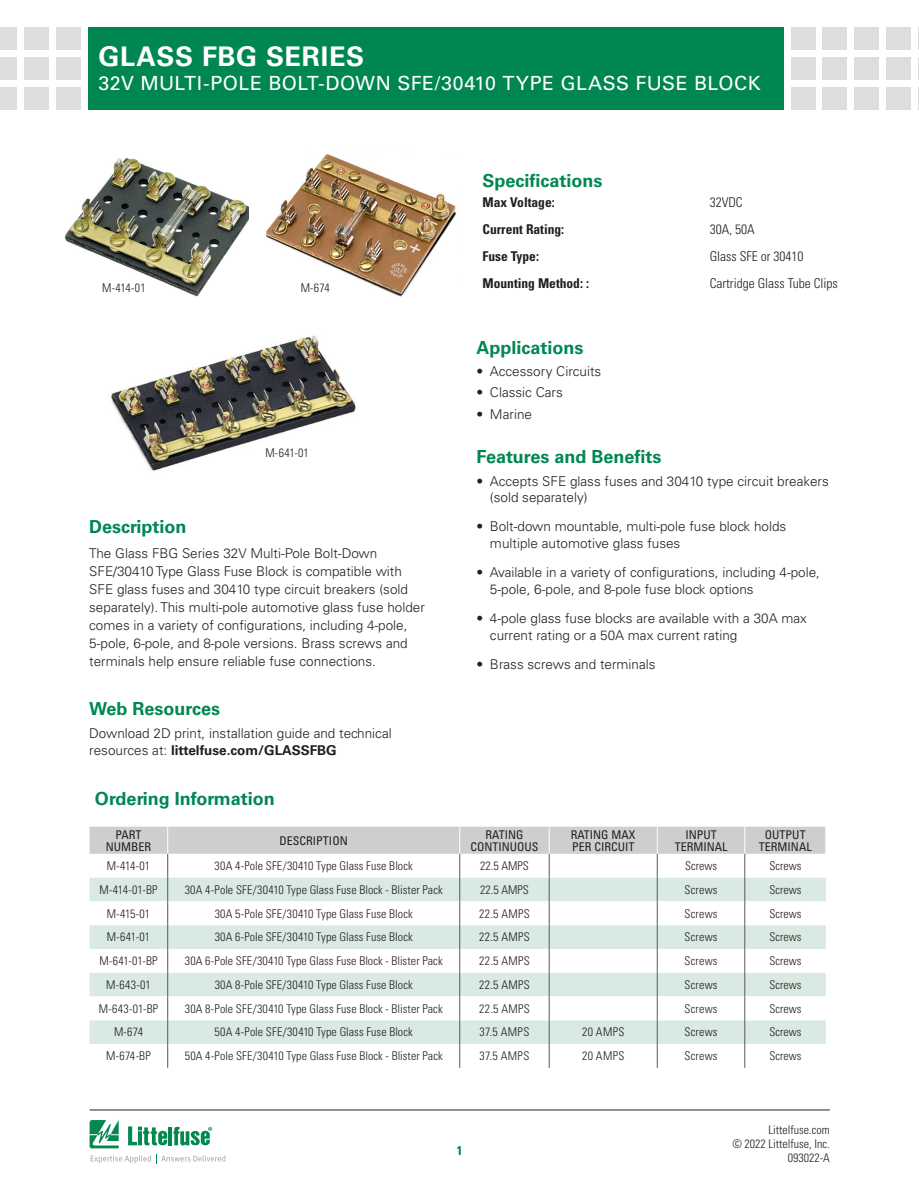
<style>
.page{position:relative;width:919px;height:1191px;background:#fff}
.page>*{position:absolute;margin:0;border:0;box-sizing:border-box;transform-origin:0 0}
.Head_Large{font:700 27px "Univers LT Std";letter-spacing:.02em;color:#fff}
.Head_Large-2{font:19.5px "Univers LT Std";letter-spacing:.025em;color:#fff}
.Green_Subheads{font:700 18px "Univers LT Std";color:#008751}
.Body_text{font:700 18px "Univers LT Std";color:#008751}
.Body_text-2{font:300 13.5px/18px "Univers LT Std";color:#231f20}
.段落样式1{font:700 condensed 13.5px "Univers LT Std";color:#231f20}
.段落样式1-2{font:300 condensed 13.5px "Univers LT Std";color:#231f20}
.t1{font:700 condensed 12.75px "Univers LT Std";color:#008751}
.Chart_Body{font:300 condensed 12px/14.2px "Univers LT Std";color:#231f20;text-align:right}
.Footnotes__7_21_2010{font:300 condensed 12px "Univers LT Std";letter-spacing:.02em;color:#231f20}
.Chart_Body-2{font:condensed 12px/12px "Univers LT Std";color:#231f20;text-align:center}
.s1{font-weight:700}
</style>
<div class="page">
<div style="left:56px;top:27px;width:25px;height:23px;background:#dcdddf"></div>
<div style="left:56px;top:57px;width:25px;height:23px;background:#dcdddf"></div>
<div style="left:56px;top:87px;width:25px;height:22px;background:#dcdddf"></div>
<div style="left:24px;top:27px;width:25px;height:23px;background:#dcdddf"></div>
<div style="left:24px;top:57px;width:25px;height:23px;background:#dcdddf"></div>
<div style="left:24px;top:87px;width:25px;height:22px;background:#dcdddf"></div>
<div style="left:0;top:27px;width:17px;height:23px;background:#dcdddf"></div>
<div style="left:0;top:57px;width:17px;height:23px;background:#dcdddf"></div>
<div style="left:0;top:87px;width:17px;height:22px;background:#dcdddf"></div>
<div style="left:790px;top:27px;width:25px;height:23px;background:#dcdddf"></div>
<div style="left:790px;top:57px;width:25px;height:23px;background:#dcdddf"></div>
<div style="left:790px;top:87px;width:25px;height:22px;background:#dcdddf"></div>
<div style="left:854px;top:27px;width:25px;height:23px;background:#dcdddf"></div>
<div style="left:854px;top:57px;width:25px;height:23px;background:#dcdddf"></div>
<div style="left:854px;top:87px;width:25px;height:22px;background:#dcdddf"></div>
<div style="left:822px;top:27px;width:25px;height:23px;background:#dcdddf"></div>
<div style="left:822px;top:57px;width:25px;height:23px;background:#dcdddf"></div>
<div style="left:822px;top:87px;width:25px;height:22px;background:#dcdddf"></div>
<div style="left:886px;top:27px;width:24px;height:23px;background:#dcdddf"></div>
<div style="left:886px;top:57px;width:24px;height:23px;background:#dcdddf"></div>
<div style="left:886px;top:87px;width:24px;height:22px;background:#dcdddf"></div>
<svg style="left:918px;top:27px;width:1px;height:23px"></svg>
<svg style="left:918px;top:57px;width:1px;height:23px"></svg>
<svg style="left:918px;top:87px;width:1px;height:22px"></svg>
<div style="left:88px;top:27px;width:695px;height:82px;background:#008751"></div>
<hr style="left:90px;top:1109px;width:739px;height:1px;background:#231f20">
<svg style="left:90px;top:1120px;width:135px;height:43px"></svg>
<svg style="left:90px;top:826px;width:736px;height:241px"></svg>
<img style="left:64px;top:158px;width:185px;height:139px">
<img style="left:266px;top:154px;width:190px;height:143px">
<img style="left:111px;top:335px;width:245px;height:136px">
<p class="Head_Large" style="left:98px;top:41px;width:267px">GLASS FBG SERIES</p>
<p class="Head_Large-2" style="left:98px;top:71px;width:663px">32V MULTI-POLE BOLT-DOWN SFE/30410 TYPE GLASS FUSE BLOCK</p>
<p class="Chart_Body" style="left:102px;top:281px;width:45px">M-414-01</p>
<p class="Chart_Body" style="left:300px;top:281px;width:31px">M-674</p>
<p class="Chart_Body" style="left:265px;top:446px;width:45px">M-641-01</p>
<p class="Green_Subheads" style="left:89px;top:516px;width:99px">Description</p>
<p class="Body_text-2" style="left:89px;top:544px;width:337px">The Glass FBG Series 32V Multi-Pole Bolt-Down SFE/30410 Type Glass Fuse Block is compatible with SFE glass fuses and 30410 type circuit breakers (sold separately). This multi-pole automotive glass fuse holder comes in a variety of configurations, including 4-pole, 5-pole, 6-pole, and 8-pole versions. Brass screws and terminals help ensure reliable fuse connections.</p>
<p class="Green_Subheads" style="left:89px;top:698px;width:132px">Web Resources</p>
<p class="Body_text-2" style="left:89px;top:725px;width:304px;line-height:16.5px">Download 2D print, installation guide and technical resources at: <span class="s1">littelfuse.com/GLASSFBG</span></p>
<p class="Green_Subheads" style="left:482px;top:170px;width:122px">Specifications</p>
<p class="段落样式1" style="left:482px;top:193px;width:74px">Max Voltage:</p>
<p class="段落样式1-2" style="left:709px;top:194px;width:34px">32VDC</p>
<p class="段落样式1" style="left:482px;top:220px;width:83px">Current Rating:</p>
<p class="段落样式1-2" style="left:709px;top:221px;width:46px">30A, 50A</p>
<p class="段落样式1" style="left:482px;top:247px;width:58px">Fuse Type:</p>
<p class="段落样式1-2" style="left:709px;top:248px;width:95px">Glass SFE or 30410</p>
<p class="段落样式1" style="left:482px;top:274px;width:108px">Mounting Method: :</p>
<p class="段落样式1-2" style="left:709px;top:275px;width:129px">Cartridge Glass Tube Clips</p>
<p class="Green_Subheads" style="left:476px;top:337px;width:109px">Applications</p>
<p class="Body_text-2" style="left:476px;top:362px;width:126px">• Accessory Circuits</p>
<p class="Body_text-2" style="left:476px;top:383px;width:88px">• Classic Cars</p>
<p class="Body_text-2" style="left:476px;top:405px;width:57px">• Marine</p>
<p class="Body_text" style="left:476px;top:446px;width:186px">Features and Benefits</p>
<p class="Body_text-2" style="left:490px;top:473px;width:340px;line-height:16.2px;text-indent:-14px">• Accepts SFE glass fuses and 30410 type circuit breakers (sold separately)</p>
<p class="Body_text-2" style="left:490px;top:518px;width:298px;line-height:16.2px;text-indent:-14px">• Bolt-down mountable, multi-pole fuse block holds multiple automotive glass fuses</p>
<p class="Body_text-2" style="left:490px;top:564px;width:331px;line-height:16.2px;text-indent:-14px">• Available in a variety of configurations, including 4-pole,<br>5-pole, 6-pole, and 8-pole fuse block options</p>
<p class="Body_text-2" style="left:490px;top:610px;width:318px;line-height:16.2px;text-indent:-14px">• 4-pole glass fuse blocks are available with a 30A max current rating or a 50A max current rating</p>
<p class="Body_text-2" style="left:476px;top:655px;width:180px">• Brass screws and terminals</p>
<p class="Green_Subheads" style="left:95px;top:788px;width:181px">Ordering Information</p>
<p class="Chart_Body-2" style="left:106px;top:828px;width:47px">PART<br>NUMBER</p>
<p class="Chart_Body-2" style="left:279px;top:834px;width:70px">DESCRIPTION</p>
<p class="Chart_Body-2" style="left:470px;top:828px;width:70px">RATING<br>CONTINUOUS</p>
<p class="Chart_Body-2" style="left:570px;top:828px;width:66px;text-align:left">RATING MAX<br>PER CIRCUIT</p>
<p class="Chart_Body-2" style="left:674px;top:828px;width:54px">INPUT<br>TERMINAL</p>
<p class="Chart_Body-2" style="left:758px;top:828px;width:54px">OUTPUT<br>TERMINAL</p>
<p class="Chart_Body" style="left:107px;top:858px;width:45px">M-414-01</p>
<p class="Chart_Body" style="left:215px;top:858px;width:200px">30A 4-Pole SFE/30410 Type Glass Fuse Block</p>
<p class="Footnotes__7_21_2010" style="left:480px;top:858px;width:50px">22.5 AMPS</p>
<p class="Footnotes__7_21_2010" style="left:685px;top:858px;width:34px">Screws</p>
<p class="Footnotes__7_21_2010" style="left:769px;top:858px;width:34px">Screws</p>
<p class="Chart_Body" style="left:99px;top:882px;width:60px">M-414-01-BP</p>
<p class="Chart_Body" style="left:185px;top:882px;width:259px">30A 4-Pole SFE/30410 Type Glass Fuse Block - Blister Pack</p>
<p class="Footnotes__7_21_2010" style="left:480px;top:882px;width:50px">22.5 AMPS</p>
<p class="Footnotes__7_21_2010" style="left:684px;top:882px;width:35px">Screws</p>
<p class="Footnotes__7_21_2010" style="left:769px;top:882px;width:34px">Screws</p>
<p class="Chart_Body" style="left:107px;top:906px;width:45px">M-415-01</p>
<p class="Chart_Body" style="left:215px;top:906px;width:200px">30A 5-Pole SFE/30410 Type Glass Fuse Block</p>
<p class="Footnotes__7_21_2010" style="left:479px;top:906px;width:52px">22.5 AMPS</p>
<p class="Footnotes__7_21_2010" style="left:684px;top:906px;width:35px">Screws</p>
<p class="Footnotes__7_21_2010" style="left:769px;top:906px;width:34px">Screws</p>
<p class="Chart_Body" style="left:107px;top:930px;width:45px">M-641-01</p>
<p class="Chart_Body" style="left:215px;top:930px;width:199px">30A 6-Pole SFE/30410 Type Glass Fuse Block</p>
<p class="Footnotes__7_21_2010" style="left:479px;top:930px;width:52px">22.5 AMPS</p>
<p class="Footnotes__7_21_2010" style="left:684px;top:930px;width:35px">Screws</p>
<p class="Footnotes__7_21_2010" style="left:769px;top:930px;width:34px">Screws</p>
<p class="Chart_Body" style="left:99px;top:953px;width:60px">M-641-01-BP</p>
<p class="Chart_Body" style="left:185px;top:953px;width:259px">30A 6-Pole SFE/30410 Type Glass Fuse Block - Blister Pack</p>
<p class="Footnotes__7_21_2010" style="left:479px;top:953px;width:52px">22.5 AMPS</p>
<p class="Footnotes__7_21_2010" style="left:684px;top:953px;width:35px">Screws</p>
<p class="Footnotes__7_21_2010" style="left:769px;top:953px;width:34px">Screws</p>
<p class="Chart_Body" style="left:106px;top:977px;width:46px">M-643-01</p>
<p class="Chart_Body" style="left:215px;top:977px;width:199px">30A 8-Pole SFE/30410 Type Glass Fuse Block</p>
<p class="Footnotes__7_21_2010" style="left:479px;top:977px;width:52px">22.5 AMPS</p>
<p class="Footnotes__7_21_2010" style="left:684px;top:977px;width:35px">Screws</p>
<p class="Footnotes__7_21_2010" style="left:769px;top:977px;width:34px">Screws</p>
<p class="Chart_Body" style="left:99px;top:1001px;width:61px">M-643-01-BP</p>
<p class="Chart_Body" style="left:185px;top:1001px;width:259px">30A 8-Pole SFE/30410 Type Glass Fuse Block - Blister Pack</p>
<p class="Footnotes__7_21_2010" style="left:479px;top:1001px;width:52px">22.5 AMPS</p>
<p class="Footnotes__7_21_2010" style="left:684px;top:1001px;width:35px">Screws</p>
<p class="Footnotes__7_21_2010" style="left:769px;top:1001px;width:34px">Screws</p>
<p class="Chart_Body" style="left:114px;top:1025px;width:31px">M-674</p>
<p class="Chart_Body" style="left:214px;top:1025px;width:200px">50A 4-Pole SFE/30410 Type Glass Fuse Block</p>
<p class="Footnotes__7_21_2010" style="left:479px;top:1025px;width:51px">37.5 AMPS</p>
<p class="Footnotes__7_21_2010" style="left:582px;top:1025px;width:44px">20 AMPS</p>
<p class="Footnotes__7_21_2010" style="left:684px;top:1025px;width:35px">Screws</p>
<p class="Footnotes__7_21_2010" style="left:769px;top:1025px;width:34px">Screws</p>
<p class="Chart_Body" style="left:106px;top:1049px;width:46px">M-674-BP</p>
<p class="Chart_Body" style="left:185px;top:1049px;width:259px">50A 4-Pole SFE/30410 Type Glass Fuse Block - Blister Pack</p>
<p class="Footnotes__7_21_2010" style="left:479px;top:1048px;width:51px">37.5 AMPS</p>
<p class="Footnotes__7_21_2010" style="left:582px;top:1048px;width:44px">20 AMPS</p>
<p class="Footnotes__7_21_2010" style="left:684px;top:1048px;width:35px">Screws</p>
<p class="Footnotes__7_21_2010" style="left:769px;top:1048px;width:34px">Screws</p>
<p class="t1" style="left:456px;top:1142px;width:7px">1</p>
<p class="Chart_Body" style="left:732px;top:1122px;width:99px">Littelfuse.com<br>© 2022 Littelfuse, Inc.<br>093022-A</p>
</div>
